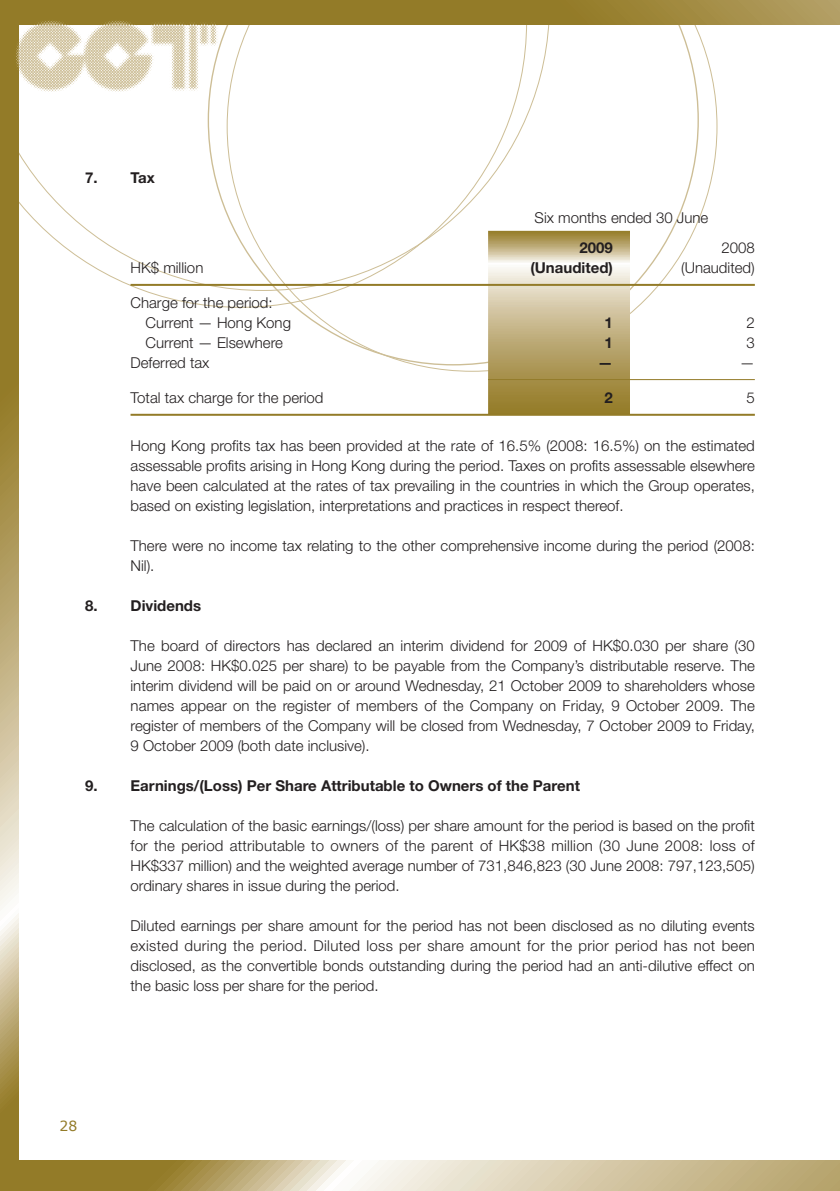
<style>
.page{position:relative;width:840px;height:1191px;background:#fff}
.page>*{position:absolute;margin:0;border:0;box-sizing:border-box;transform-origin:0 0}
.t1{font:300 15px/20px "Helvetica Neue LT Std";color:#231f20;text-align:justify}
.t2{font:700 15px "Helvetica Neue LT Std";color:#231f20}
.t3{font:14px "Verdana";color:#937b28}
</style>
<div class="page">
<svg style="left:295px;top:25px;width:422px;height:346px"></svg>
<svg style="left:144px;top:291px;width:344px;height:17px"></svg>
<svg style="left:19px;top:25px;width:530px;height:266px"></svg>
<svg style="left:19px;top:0;width:820px;height:25px;background:#988132"></svg>
<svg style="left:0;top:0;width:19px;height:1160px;background:#b29f64"></svg>
<svg style="left:0;top:1160px;width:839px;height:31px;background:#c6b78b"></svg>
<img style="left:11px;top:17px;width:211px;height:78px">
<svg style="left:488px;top:231px;width:141px;height:183px;background:#c1b181"></svg>
<hr style="left:130px;top:284px;width:624px;height:2px;background:#937b28">
<hr style="left:488px;top:379px;width:266px;height:1px;background:#937b28">
<hr style="left:130px;top:414px;width:624px;height:2px;background:#937b28">
<p class="t2" style="left:85px;top:172px;width:71px">7. Tax</p>
<p class="t1" style="left:534px;top:209px;width:175px">Six months ended 30 June</p>
<p class="t2" style="left:579px;top:242px;width:35px">2009</p>
<p class="t1" style="left:721px;top:239px;width:35px">2008</p>
<p class="t1" style="left:130px;top:259px;width:74px">HK$ million</p>
<p class="t2" style="left:530px;top:262px;width:84px">(Unaudited)</p>
<p class="t1" style="left:680px;top:259px;width:75px">(Unaudited)</p>
<p class="t1" style="left:145px;top:294px;width:147px;text-indent:-15px">Charge for the period:<br>Current — Hong Kong</p>
<p class="t2" style="left:604px;top:317px;width:10px">1</p>
<p class="t1" style="left:746px;top:314px;width:10px">2</p>
<p class="t1" style="left:145px;top:334px;width:139px">Current — Elsewhere</p>
<p class="t2" style="left:604px;top:337px;width:10px">1</p>
<p class="t1" style="left:746px;top:334px;width:10px">3</p>
<p class="t1" style="left:130px;top:354px;width:80px">Deferred tax</p>
<p class="t2" style="left:597px;top:357px;width:16px">—</p>
<p class="t1" style="left:739px;top:354px;width:16px">—</p>
<p class="t1" style="left:130px;top:389px;width:194px">Total tax charge for the period</p>
<p class="t2" style="left:604px;top:392px;width:10px">2</p>
<p class="t1" style="left:746px;top:389px;width:10px">5</p>
<p class="t1" style="left:130px;top:437px;width:625px">Hong Kong profits tax has been provided at the rate of 16.5% (2008: 16.5%) on the estimated assessable profits arising in Hong Kong during the period. Taxes on profits assessable elsewhere have been calculated at the rates of tax prevailing in the countries in which the Group operates, based on existing legislation, interpretations and practices in respect thereof.</p>
<p class="t1" style="left:130px;top:537px;width:625px">There were no income tax relating to the other comprehensive income during the period (2008:<br>Nil).</p>
<p class="t2" style="left:85px;top:600px;width:117px">8. Dividends</p>
<p class="t1" style="left:130px;top:637px;width:625px">The board of directors has declared an interim dividend for 2009 of HK$0.030 per share (30<br>June 2008: HK$0.025 per share) to be payable from the Company’s distributable reserve. The interim dividend will be paid on or around Wednesday, 21 October 2009 to shareholders whose names appear on the register of members of the Company on Friday, 9 October 2009. The register of members of the Company will be closed from Wednesday, 7 October 2009 to Friday, 9 October 2009 (both date inclusive).</p>
<p class="t2" style="left:85px;top:780px;width:496px">9. Earnings/(Loss) Per Share Attributable to Owners of the Parent</p>
<p class="t1" style="left:130px;top:817px;width:625px">The calculation of the basic earnings/(loss) per share amount for the period is based on the profit for the period attributable to owners of the parent of HK$38 million (30 June 2008: loss of HK$337 million) and the weighted average number of 731,846,823 (30 June 2008: 797,123,505) ordinary shares in issue during the period.</p>
<p class="t1" style="left:130px;top:917px;width:625px">Diluted earnings per share amount for the period has not been disclosed as no diluting events existed during the period. Diluted loss per share amount for the prior period has not been disclosed, as the convertible bonds outstanding during the period had an anti-dilutive effect on the basic loss per share for the period.</p>
<p class="t3" style="left:60px;top:1116px;width:19px">28</p>
</div>
